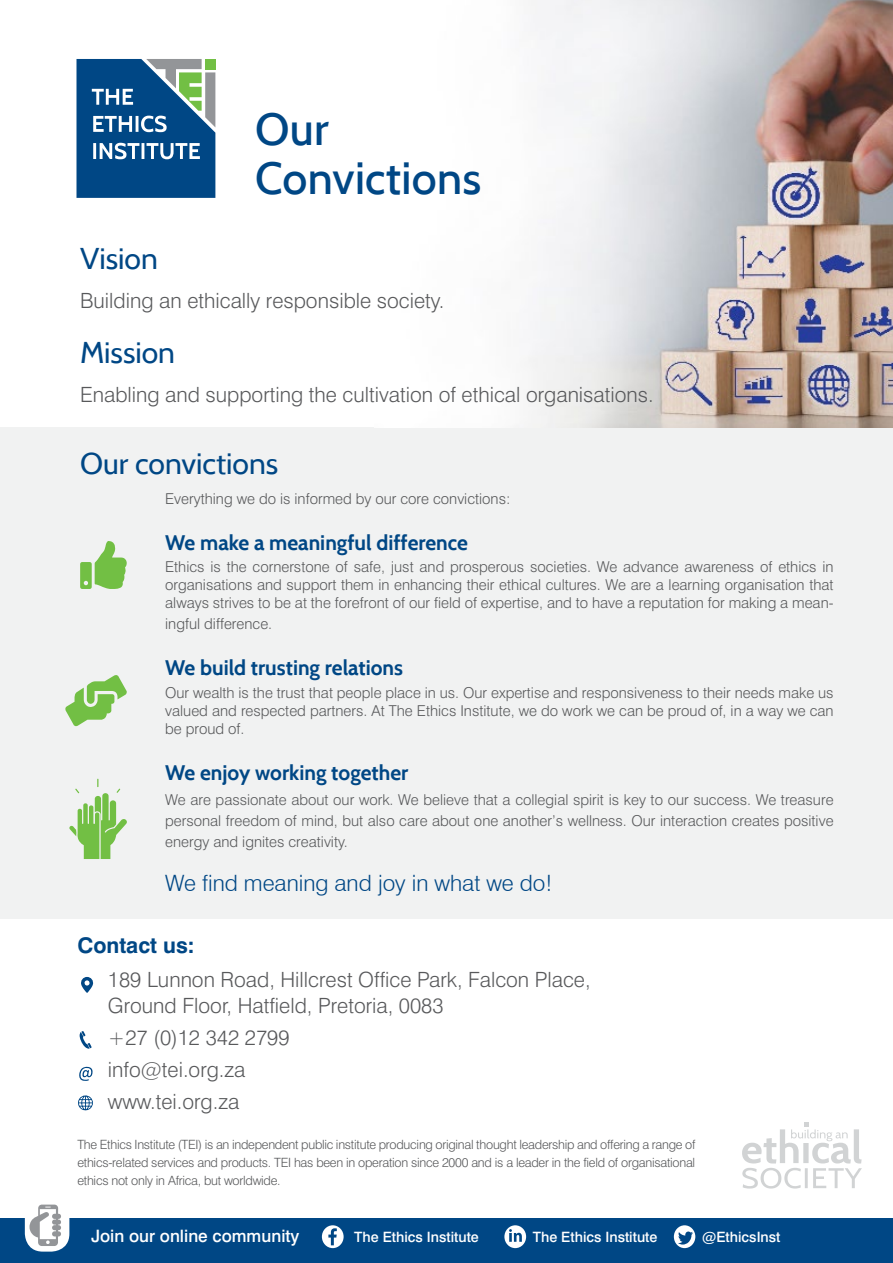
<style>
.page{position:relative;width:893px;height:1263px;background:#fff}
.page>*{position:absolute;margin:0;border:0;box-sizing:border-box;transform-origin:0 0}
.t1{font:500 45px/48px "Cabin";letter-spacing:.005em;color:#004785}
.t2{font:30px "Cabin";color:#004785}
.t3{font:300 22.5px "Swiss 721 BT";color:#004785}
.t4{font:700 21.6px "Swiss 721";color:#004785}
.t5{font:300 21px/32.1px "Swiss 721";color:#58595b}
.t6{font:700 21px "Cabin";color:#004785}
.t7{font:500 17.1px "Swiss 721";color:#fff}
.t8{font:300 15px/18px "Swiss 721";color:#58595b;text-align:justify}
.t9{font:500 14.25px "Swiss 721";color:#fff}
.t10{font:300 12.75px/18px "Swiss 721";letter-spacing:-.02em;color:#58595b;text-align:justify}
</style>
<div class="page">
<div style="left:0;top:1219px;width:893px;height:44px;background:#004785"></div>
<div style="left:25px;top:1188px;width:44px;height:63px;background:#fff;border-radius:18px"></div>
<div style="left:0;top:427px;width:893px;height:491px;background:#f1f2f2"></div>
<img style="left:527px;top:0;width:366px;height:427px">
<svg style="left:742px;top:1122px;width:120px;height:66px"></svg>
<svg style="left:76px;top:59px;width:139px;height:139px;background:#2d6793"></svg>
<div style="left:674px;top:1225px;width:21px;height:23px;background:#fff;border-radius:50%"></div>
<svg style="left:678px;top:1231px;width:15px;height:13px"></svg>
<div style="left:322px;top:1225px;width:22px;height:23px;background:#fff;border-radius:50%"></div>
<svg style="left:328px;top:1228px;width:9px;height:17px"></svg>
<div style="left:504px;top:1225px;width:22px;height:23px;background:#fff;border-radius:50%"></div>
<svg style="left:509px;top:1229px;width:13px;height:13px"></svg>
<svg style="left:30px;top:1204px;width:31px;height:42px"></svg>
<svg style="left:81px;top:977px;width:13px;height:16px"></svg>
<svg style="left:79px;top:1066px;width:14px;height:15px"></svg>
<svg style="left:78px;top:1095px;width:15px;height:16px"></svg>
<svg style="left:80px;top:1031px;width:12px;height:18px"></svg>
<svg style="left:80px;top:541px;width:47px;height:48px"></svg>
<svg style="left:65px;top:675px;width:62px;height:51px"></svg>
<svg style="left:69px;top:779px;width:58px;height:80px"></svg>
<h1 class="t1" style="left:255px;top:106px;width:227px">Our<br>Convictions</h1>
<h2 class="t2" style="left:80px;top:242px;width:79px">Vision</h2>
<h3 class="t5" style="left:80px;top:286px;width:366px">Building an ethically responsible society.</h3>
<h2 class="t2" style="left:80px;top:335px;width:96px">Mission</h2>
<h3 class="t5" style="left:80px;top:380px;width:575px">Enabling and supporting the cultivation of ethical organisations.</h3>
<h2 class="t2" style="left:80px;top:446px;width:200px">Our convictions</h2>
<p class="t8" style="left:165px;top:491px;width:347px">Everything we do is informed by our core convictions:</p>
<h3 class="t6" style="left:165px;top:534px;width:304px">We make a meaningful difference</h3>
<p class="t8" style="left:165px;top:559px;width:670px">Ethics is the cornerstone of safe, just and prosperous societies. We advance awareness of ethics in organisations and support them in enhancing their ethical cultures. We are a learning organisation that always strives to be at the forefront of our field of expertise, and to have a reputation for making a mean-</p>
<p class="t8" style="left:165px;top:616px;width:109px">ingful difference.</p>
<h3 class="t6" style="left:165px;top:659px;width:239px">We build trusting relations</h3>
<p class="t8" style="left:165px;top:685px;width:670px">Our wealth is the trust that people place in us. Our expertise and responsiveness to their needs make us valued and respected partners. At The Ethics Institute, we do work we can be proud of, in a way we can be proud of.</p>
<h3 class="t6" style="left:165px;top:764px;width:245px">We enjoy working together</h3>
<p class="t8" style="left:165px;top:791px;width:670px;line-height:21px">We are passionate about our work. We believe that a collegial spirit is key to our success. We treasure personal freedom of mind, but also care about one another’s wellness. Our interaction creates positive energy and ignites creativity.</p>
<h3 class="t3" style="left:165px;top:874px;width:389px">We find meaning and joy in what we do!</h3>
<h3 class="t4" style="left:77px;top:937px;width:119px">Contact us:</h3>
<h3 class="t5" style="left:108px;top:968px;width:484px;line-height:26px">189 Lunnon Road, Hillcrest Office Park, Falcon Place,<br>Ground Floor, Hatfield, Pretoria, 0083</h3>
<h3 class="t5" style="left:108px;top:1023px;width:183px">+27 (0)12 342 2799 info@tei.org.za www.tei.org.za</h3>
<p class="t10" style="left:77px;top:1136px;width:620px">The Ethics Institute (TEI) is an independent public institute producing original thought leadership and offering a range of ethics-related services and products. TEI has been in operation since 2000 and is a leader in the field of organisational ethics not only in Africa, but worldwide.</p>
<p class="t7" style="left:91px;top:1230px;width:210px">Join our online community</p>
<p class="t9" style="left:354px;top:1232px;width:126px">The Ethics Institute</p>
<p class="t9" style="left:533px;top:1231px;width:126px">The Ethics Institute</p>
<p class="t9" style="left:702px;top:1232px;width:80px">@EthicsInst</p>
</div>
